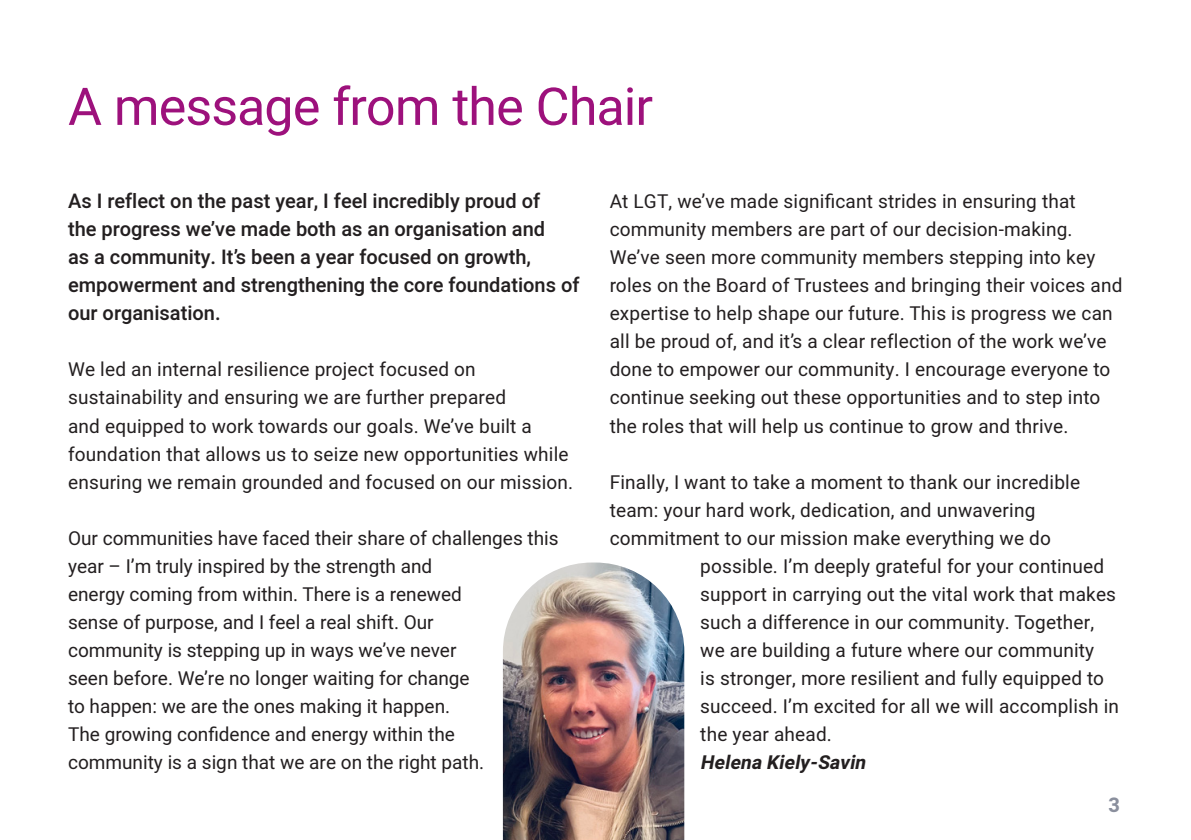
<style>
.page{position:relative;width:1191px;height:840px;background:#fff}
.page>*{position:absolute;margin:0;border:0;box-sizing:border-box;transform-origin:0 0}
.Heading_26_27{font:52px "Heebo";letter-spacing:-.02em;color:#9d117c}
.intro{font:500 20px/28px "Heebo";color:#231f20}
.t1{font:700 20px "Heebo";color:#8a8f9d}
.Bodycopy{font:19px/28px "Heebo";letter-spacing:.01em;color:#231f20}
.Body_itals{font:italic 700 19px "Heebo";color:#231f20}
</style>
<div class="page">
<img style="left:503px;top:562px;width:181px;height:277px">
<p class="Heading_26_27" style="left:68px;top:70px;width:586px">A message from the Chair</p>
<p class="intro" style="left:68px;top:187px;width:513px">As I reflect on the past year, I feel incredibly proud of<br>the progress we’ve made both as an organisation and<br>as a community. It’s been a year focused on growth, empowerment and strengthening the core foundations of our organisation.</p>
<p class="Bodycopy" style="left:68px;top:355px;width:507px">We led an internal resilience project focused on sustainability and ensuring we are further prepared<br>and equipped to work towards our goals. We’ve built a foundation that allows us to seize new opportunities while ensuring we remain grounded and focused on our mission.</p>
<p class="Bodycopy" style="left:68px;top:523px;width:492px">Our communities have faced their share of challenges this year – I’m truly inspired by the strength and<br>energy coming from within. There is a renewed<br>sense of purpose, and I feel a real shift. Our<br>community is stepping up in ways we’ve never<br>seen before. We’re no longer waiting for change<br>to happen: we are the ones making it happen.<br>The growing confidence and energy within the<br>community is a sign that we are on the right path.</p>
<p class="Bodycopy" style="left:609px;top:187px;width:514px">At LGT, we’ve made significant strides in ensuring that community members are part of our decision-making.<br>We’ve seen more community members stepping into key roles on the Board of Trustees and bringing their voices and expertise to help shape our future. This is progress we can all be proud of, and it’s a clear reflection of the work we’ve done to empower our community. I encourage everyone to continue seeking out these opportunities and to step into the roles that will help us continue to grow and thrive.</p>
<p class="Bodycopy" style="left:609px;top:467px;width:472px">Finally, I want to take a moment to thank our incredible</p>
<p class="Bodycopy" style="left:609px;top:495px;width:427px">team: your hard work, dedication, and unwavering</p>
<p class="Bodycopy" style="left:609px;top:523px;width:443px">commitment to our mission make everything we do</p>
<p class="Bodycopy" style="left:700px;top:551px;width:405px">possible. I’m deeply grateful for your continued</p>
<p class="Bodycopy" style="left:700px;top:579px;width:417px">support in carrying out the vital work that makes</p>
<p class="Bodycopy" style="left:700px;top:607px;width:395px">such a difference in our community. Together,</p>
<p class="Bodycopy" style="left:700px;top:635px;width:395px">we are building a future where our community</p>
<p class="Bodycopy" style="left:700px;top:663px;width:405px">is stronger, more resilient and fully equipped to</p>
<p class="Bodycopy" style="left:700px;top:691px;width:420px">succeed. I’m excited for all we will accomplish in</p>
<p class="Bodycopy" style="left:700px;top:719px;width:133px">the year ahead.</p>
<p class="Body_itals" style="left:700px;top:748px;width:171px">Helena Kiely-Savin</p>
<p class="t1" style="left:1108px;top:790px;width:13px">3</p>
</div>
